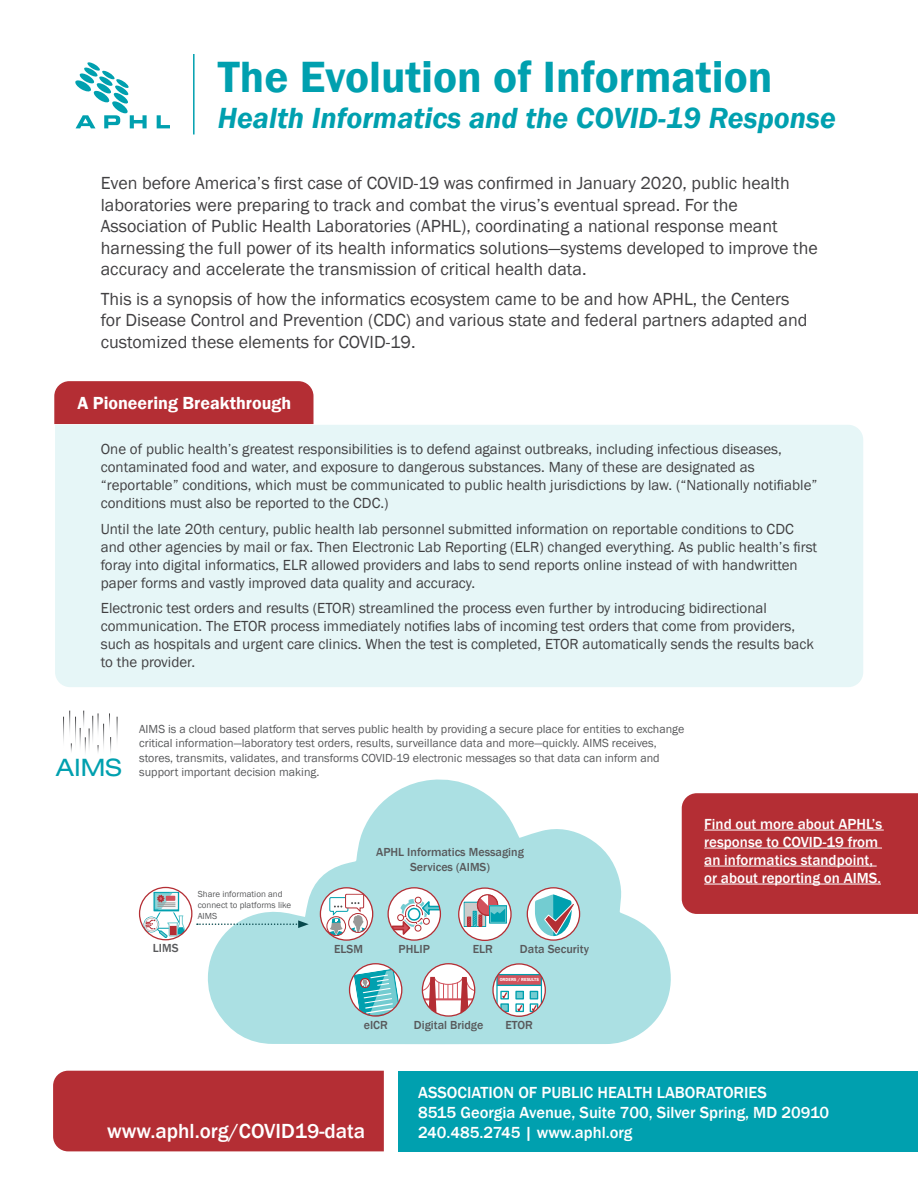
<style>
.page{position:relative;width:918px;height:1188px;background:#fff}
.page>*{position:absolute;margin:0;border:0;box-sizing:border-box;transform-origin:0 0}
.t1{font:600 45px "Franklin Gothic";color:#00a0af}
.t2{font:italic 600 30px "Franklin Gothic";color:#00a0af}
.t3{font:500 21px "Franklin Gothic";color:#fff}
.t4{font:18px/21.6px "Franklin Gothic";color:#414042}
.t5{font:600 18px "Franklin Gothic";color:#fff}
.t6{font:500 16.5px/19.8px "Franklin Gothic";color:#fff}
.t7{font:15px/18px "Franklin Gothic";color:#414042}
.t8{font:500 15px/18px "Franklin Gothic";color:#fff}
.t9{font:12px "Franklin Gothic";color:#58595b}
.t10{font:500 12px/14.4px "Franklin Gothic";color:#58595b;text-align:center}
.t11{font:9px/10.8px "Franklin Gothic";color:#58595b}
.t12{font:600 4.5px "Franklin Gothic";color:#fff}
.s1{font-family:"Helvetica Neue LT Std";font-stretch:expanded;font-size:24.15px;color:#00a0af}
</style>
<div class="page">
<div style="left:55px;top:425px;width:808px;height:262px;background:#e6f6f7"></div>
<div style="left:54px;top:381px;width:260px;height:43px;background:#b42e34"></div>
<hr style="left:193px;top:54px;width:2px;height:81px;background:#00a0af">
<svg style="left:157px;top:115px;width:13px;height:13px"></svg>
<svg style="left:75px;top:62px;width:72px;height:66px"></svg>
<div style="left:53px;top:1071px;width:331px;height:80px;background:#b42e34"></div>
<div style="left:398px;top:1071px;width:520px;height:80px;background:#00a0af"></div>
<svg style="left:208px;top:779px;width:463px;height:265px;fill:#abe0e3"></svg>
<svg style="left:320px;top:888px;width:53px;height:52px"></svg>
<div style="left:348px;top:913px;width:20px;height:20px;border:1px solid #b42e34;border-radius:50%"></div>
<svg style="left:329px;top:894px;width:38px;height:42px"></svg>
<div style="left:326px;top:916px;width:20px;height:20px;border:1px solid #b42e34;border-radius:50%"></div>
<div style="left:320px;top:887px;width:53px;height:54px;border:1px solid #b42e34;border-radius:50%"></div>
<svg style="left:350px;top:964px;width:52px;height:52px"></svg>
<svg style="left:354px;top:969px;width:45px;height:47px;background:#6fc1c9"></svg>
<div style="left:360px;top:978px;width:10px;height:10px;border:1px solid #b42e34;border-radius:4px"></div>
<div style="left:349px;top:963px;width:53px;height:54px;border:1px solid #b42e34;border-radius:50%"></div>
<svg style="left:388px;top:888px;width:52px;height:52px"></svg>
<svg style="left:392px;top:895px;width:48px;height:42px"></svg>
<div style="left:387px;top:887px;width:54px;height:54px;border:1px solid #b42e34;border-radius:50%"></div>
<div style="left:422px;top:964px;width:53px;height:52px;background:#fff;border-radius:50%"></div>
<svg style="left:422px;top:977px;width:53px;height:37px"></svg>
<div style="left:422px;top:963px;width:53px;height:54px;border:1px solid #b42e34;border-radius:50%"></div>
<svg style="left:140px;top:887px;width:52px;height:53px"></svg>
<div style="left:143px;top:916px;width:16px;height:17px;border:1px solid #00a0af;border-radius:50%"></div>
<div style="left:153px;top:891px;width:27px;height:21px;border:1px solid #fff"></div>
<svg style="left:144px;top:893px;width:42px;height:45px"></svg>
<div style="left:139px;top:887px;width:53px;height:53px;border:1px solid #b42e34;border-radius:50%"></div>
<svg style="left:459px;top:888px;width:52px;height:52px"></svg>
<div style="left:464px;top:902px;width:22px;height:25px;background:#cccccb"></div>
<div style="left:477px;top:894px;width:21px;height:22px;border:1px solid #b42e34;border-radius:50%"></div>
<div style="left:489px;top:906px;width:18px;height:17px;border:1px solid #00a0af"></div>
<svg style="left:467px;top:895px;width:38px;height:32px"></svg>
<div style="left:458px;top:887px;width:54px;height:54px;border:1px solid #b42e34;border-radius:50%"></div>
<svg style="left:493px;top:964px;width:52px;height:52px"></svg>
<svg style="left:496px;top:974px;width:46px;height:43px"></svg>
<div style="left:492px;top:963px;width:54px;height:54px;border:1px solid #b42e34;border-radius:50%"></div>
<svg style="left:527px;top:888px;width:53px;height:52px"></svg>
<svg style="left:535px;top:894px;width:40px;height:42px"></svg>
<div style="left:527px;top:887px;width:53px;height:54px;border:1px solid #b42e34;border-radius:50%"></div>
<svg style="left:69px;top:711px;width:3px;height:41px"></svg>
<svg style="left:98px;top:713px;width:1px;height:19px"></svg>
<svg style="left:109px;top:713px;width:1px;height:15px"></svg>
<svg style="left:110px;top:737px;width:1px;height:16px"></svg>
<svg style="left:80px;top:711px;width:10px;height:42px"></svg>
<div style="left:682px;top:793px;width:236px;height:121px;background:#b42e34"></div>
<hr style="left:704px;top:830px;width:180px;height:1px;background:#fff">
<hr style="left:704px;top:848px;width:178px;height:1px;background:#fff">
<hr style="left:704px;top:866px;width:173px;height:1px;background:#fff">
<hr style="left:704px;top:884px;width:177px;height:1px;background:#fff">
<svg style="left:197px;top:920px;width:112px;height:8px"></svg>
<h1 class="t1" style="left:218px;top:49px;width:556px">The Evolution of Information</h1>
<h2 class="t2" style="left:218px;top:98px;width:620px">Health Informatics and the COVID-19 Response</h2>
<p class="t4" style="left:101px;top:173px;width:718px">Even before America’s first case of COVID-19 was confirmed in January 2020, public health laboratories were preparing to track and combat the virus’s eventual spread. For the Association of Public Health Laboratories (APHL), coordinating a national response meant harnessing the full power of its health informatics solutions—systems developed to improve the accuracy and accelerate the transmission of critical health data.</p>
<p class="t4" style="left:101px;top:288px;width:708px">This is a synopsis of how the informatics ecosystem came to be and how APHL, the Centers for Disease Control and Prevention (CDC) and various state and federal partners adapted and customized these elements for COVID-19.</p>
<p class="t5" style="left:77px;top:392px;width:215px">A Pioneering Breakthrough</p>
<p class="t7" style="left:101px;top:441px;width:718px">One of public health’s greatest responsibilities is to defend against outbreaks, including infectious diseases, contaminated food and water, and exposure to dangerous substances. Many of these are designated as “reportable” conditions, which must be communicated to public health jurisdictions by law. (“Nationally notifiable” conditions must also be reported to the CDC.)</p>
<p class="t7" style="left:101px;top:520px;width:718px">Until the late 20th century, public health lab personnel submitted information on reportable conditions to CDC and other agencies by mail or fax. Then Electronic Lab Reporting (ELR) changed everything. As public health’s first foray into digital informatics, ELR allowed providers and labs to send reports online instead of with handwritten paper forms and vastly improved data quality and accuracy.</p>
<p class="t7" style="left:101px;top:600px;width:715px">Electronic test orders and results (ETOR) streamlined the process even further by introducing bidirectional communication. The ETOR process immediately notifies labs of incoming test orders that come from providers, such as hospitals and urgent care clinics. When the test is completed, ETOR automatically sends the results back to the provider.</p>
<p class="t9" style="left:139px;top:721px;width:547px">AIMS is a cloud based platform that serves public health by providing a secure place for entities to exchange</p>
<p class="t9" style="left:139px;top:736px;width:519px">critical information—laboratory test orders, results, surveillance data and more—quickly. AIMS receives,</p>
<p class="t9" style="left:139px;top:750px;width:522px">stores, transmits, validates, and transforms COVID-19 electronic messages so that data can inform and</p>
<p class="t9" style="left:56px;top:765px;width:265px"><span class="s1">AIMS</span> support important decision making.</p>
<p class="t11" style="left:198px;top:889px;width:95px">Share information and connect to platforms like<br>AIMS</p>
<p class="t10" style="left:376px;top:845px;width:149px">APHL Informatics Messaging<br>Services (AIMS)</p>
<p class="t10" style="left:153px;top:941px;width:27px">LIMS</p>
<p class="t10" style="left:334px;top:941px;width:30px">ELSM</p>
<p class="t10" style="left:399px;top:941px;width:33px">PHLIP</p>
<p class="t10" style="left:473px;top:942px;width:22px">ELR</p>
<p class="t10" style="left:520px;top:942px;width:71px">Data Security</p>
<p class="t10" style="left:364px;top:1018px;width:26px">eICR</p>
<p class="t10" style="left:414px;top:1018px;width:71px">Digital Bridge</p>
<p class="t12" style="left:500px;top:977px;width:41px">ORDERS / RESULTS</p>
<p class="t10" style="left:505px;top:1018px;width:29px">ETOR</p>
<p class="t8" style="left:704px;top:815px;width:180px">Find out more about APHL’s response to COVID-19 from an informatics standpoint, or about reporting on AIMS.</p>
<p class="t6" style="left:418px;top:1083px;width:413px">ASSOCIATION OF PUBLIC HEALTH LABORATORIES<br>8515 Georgia Avenue, Suite 700, Silver Spring, MD 20910</p>
<h3 class="t3" style="left:107px;top:1118px;width:260px">www.aphl.org/COVID19-data</h3>
<p class="t6" style="left:418px;top:1122px;width:216px">240.485.2745 | www.aphl.org</p>
</div>
